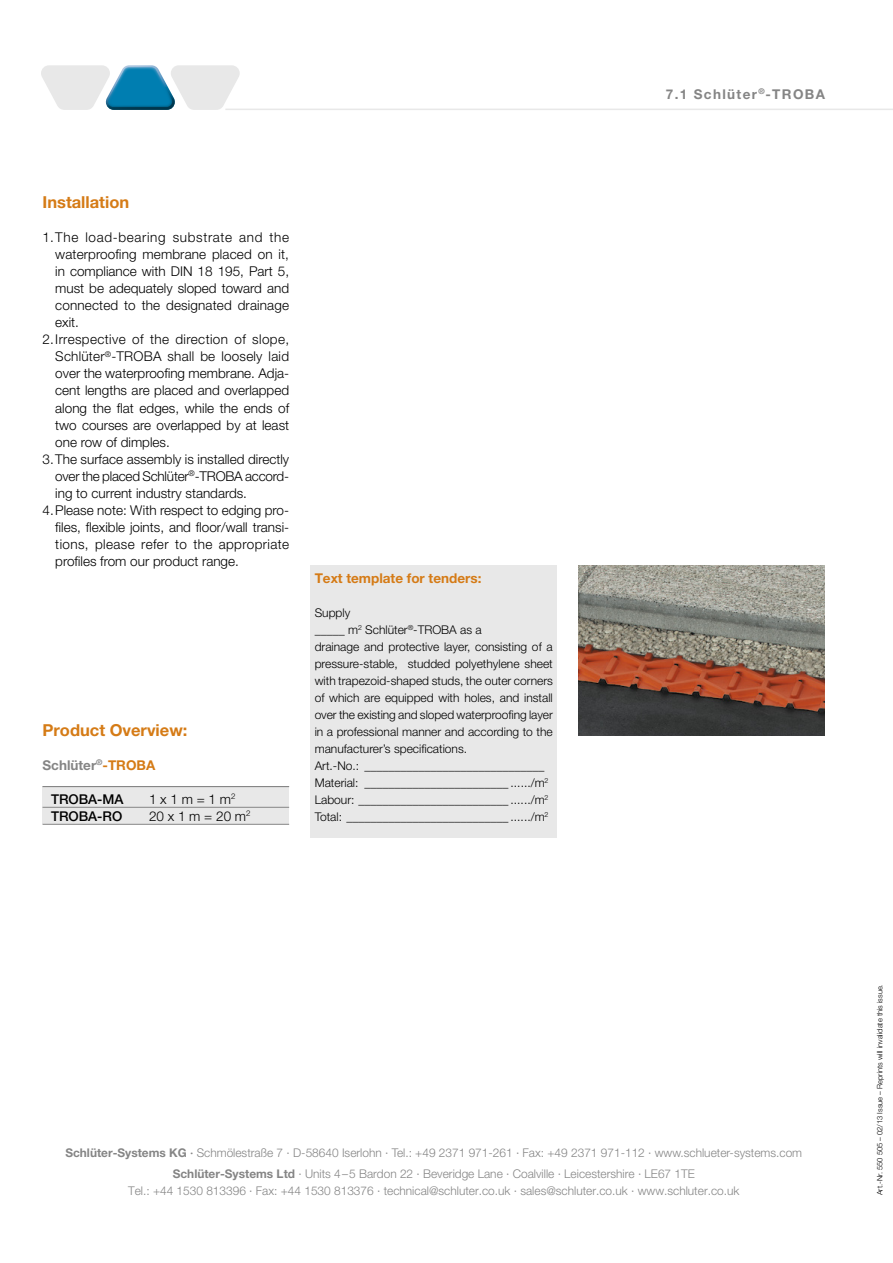
<style>
.page{position:relative;width:893px;height:1263px;background:#fff}
.page>*{position:absolute;margin:0;border:0;box-sizing:border-box;transform-origin:0 0}
.t1{font:700 16.5px "Helvetica Neue LT Pro";color:#d57b16}
.t2{font:300 13.5px "Helvetica Neue LT Pro";color:#000}
.t3{font:300 13.5px "Helvetica Neue LT Pro";letter-spacing:.03em;color:#000}
.t4{font:300 13.5px "Helvetica Neue LT Pro";letter-spacing:.05em;color:#000}
.t5{font:700 13.5px "Helvetica Neue LT Pro";color:#d57b16}
.t6{font:700 13.5px "Helvetica Neue LT Pro";letter-spacing:.1em;color:#858585}
.t7{font:500 13.5px "Helvetica Neue LT Pro";color:#000}
.t8{font:700 13.5px "Helvetica Neue LT Pro";color:#858585}
.t9{font:300 12px/17px "Helvetica Neue LT Pro";color:#000}
.t10{font:300 12px/21.3px "Helvetica Neue LT Pro";color:#858585;text-align:center}
.t11{font:300 7.5px "Helvetica Neue LT Pro";color:#000}
.s1{color:#d57b16}
.s2{font-weight:700}
.s3{font-weight:500}
</style>
<div class="page">
<div style="left:310px;top:566px;width:247px;height:272px;background:#e8e8e8"></div>
<hr style="left:225px;top:109px;width:668px;height:1px;background:#e8e8e8">
<div style="left:43px;top:787px;width:246px;height:37px;background:#e8e8e8"></div>
<hr style="left:43px;top:786px;width:246px;height:1px;background:#858585">
<hr style="left:43px;top:807px;width:246px;height:1px;background:#858585">
<hr style="left:43px;top:824px;width:246px;height:1px;background:#858585">
<img style="left:578px;top:566px;width:247px;height:170px">
<svg style="left:41px;top:65px;width:199px;height:45px"></svg>
<p class="t1" style="left:43px;top:192px;width:88px">Installation</p>
<p class="t4" style="left:43px;top:229px;width:248px">1.The load-bearing substrate and the</p>
<p class="t2" style="left:55px;top:246px;width:235px">waterproofing membrane placed on it,</p>
<p class="t2" style="left:55px;top:263px;width:235px">in compliance with DIN 18 195, Part 5,</p>
<p class="t2" style="left:55px;top:280px;width:235px">must be adequately sloped toward and</p>
<p class="t2" style="left:55px;top:297px;width:235px">connected to the designated drainage</p>
<p class="t2" style="left:55px;top:314px;width:25px">exit.</p>
<p class="t3" style="left:43px;top:331px;width:248px">2.Irrespective of the direction of slope,</p>
<p class="t2" style="left:55px;top:348px;width:235px">Schlüter<sup>®</sup>-TROBA shall be loosely laid</p>
<p class="t2" style="left:55px;top:365px;width:235px">over the waterproofing membrane. Adja-</p>
<p class="t2" style="left:55px;top:382px;width:235px">cent lengths are placed and overlapped</p>
<p class="t2" style="left:55px;top:399px;width:235px">along the flat edges, while the ends of</p>
<p class="t2" style="left:55px;top:416px;width:235px">two courses are overlapped by at least</p>
<p class="t2" style="left:55px;top:433px;width:116px">one row of dimples.</p>
<p class="t2" style="left:43px;top:450px;width:248px">3.The surface assembly is installed directly</p>
<p class="t2" style="left:55px;top:467px;width:235px">over the placed Schlüter<sup>®</sup>-TROBA accord-</p>
<p class="t2" style="left:55px;top:484px;width:193px">ing to current industry standards.</p>
<p class="t2" style="left:43px;top:501px;width:248px">4.Please note: With respect to edging pro-</p>
<p class="t2" style="left:55px;top:518px;width:235px">files, flexible joints, and floor/wall transi-</p>
<p class="t3" style="left:55px;top:535px;width:235px">tions, please refer to the appropriate</p>
<p class="t2" style="left:55px;top:552px;width:185px">profiles from our product range.</p>
<p class="t1" style="left:43px;top:720px;width:146px">Product Overview:</p>
<p class="t8" style="left:43px;top:756px;width:114px">Schlüter<sup>®</sup><span class="s1">-TROBA</span></p>
<p class="t7" style="left:51px;top:791px;width:74px">TROBA-MA</p>
<p class="t2" style="left:149px;top:791px;width:88px">1 x 1 m = 1 m<sup>2</sup></p>
<p class="t7" style="left:51px;top:808px;width:73px">TROBA-RO</p>
<p class="t2" style="left:149px;top:808px;width:103px">20 x 1 m = 20 m<sup>2</sup></p>
<p class="t5" style="left:315px;top:569px;width:168px">Text template for tenders:</p>
<p class="t9" style="left:315px;top:604px;width:240px">Supply<br>_____ m<sup>2</sup> Schlüter<sup>®</sup>-TROBA as a<br>drainage and protective layer, consisting of a pressure-stable, studded polyethylene sheet with trapezoid-shaped studs, the outer corners of which are equipped with holes, and install over the existing and sloped waterproofing layer in a professional manner and according to the manufacturer’s specifications.<br>Art.-No.: ______________________________ Material: ________________________ ....../m<sup>2<br></sup>Labour: _________________________ ....../m<sup>2<br></sup>Total: ___________________________ ....../m<sup>2</sup></p>
<p class="t6" style="left:666px;top:86px;width:161px">7.1 Schlüter<sup>®</sup>-TROBA</p>
<p class="t10" style="left:65px;top:1141px;width:738px"><span class="s2">Schlüter-Systems KG</span> <span class="s3">·</span> Schmölestraße 7 · D-58640 Iserlohn · Tel.: +49 2371 971-261 · Fax: +49 2371 971-112 · www.schlueter-systems.com<br><span class="s2">Schlüter-Systems Ltd</span> · Units 4–5 Bardon 22 · Beveridge Lane · Coalville · Leicestershire · LE67 1TE</p>
<p class="t10" style="left:128px;top:1180px;width:613px">Tel.: +44 1530 813396 · Fax: +44 1530 813376 · technical@schluter.co.uk · sales@schluter.co.uk · www.schluter.co.uk</p>
<p class="t11" style="left:875px;top:1195px;width:212px;rotate:-90deg">Art.-Nr. 550 505 – 02/13 Issue – Reprints will invalidate this issue.</p>
</div>
